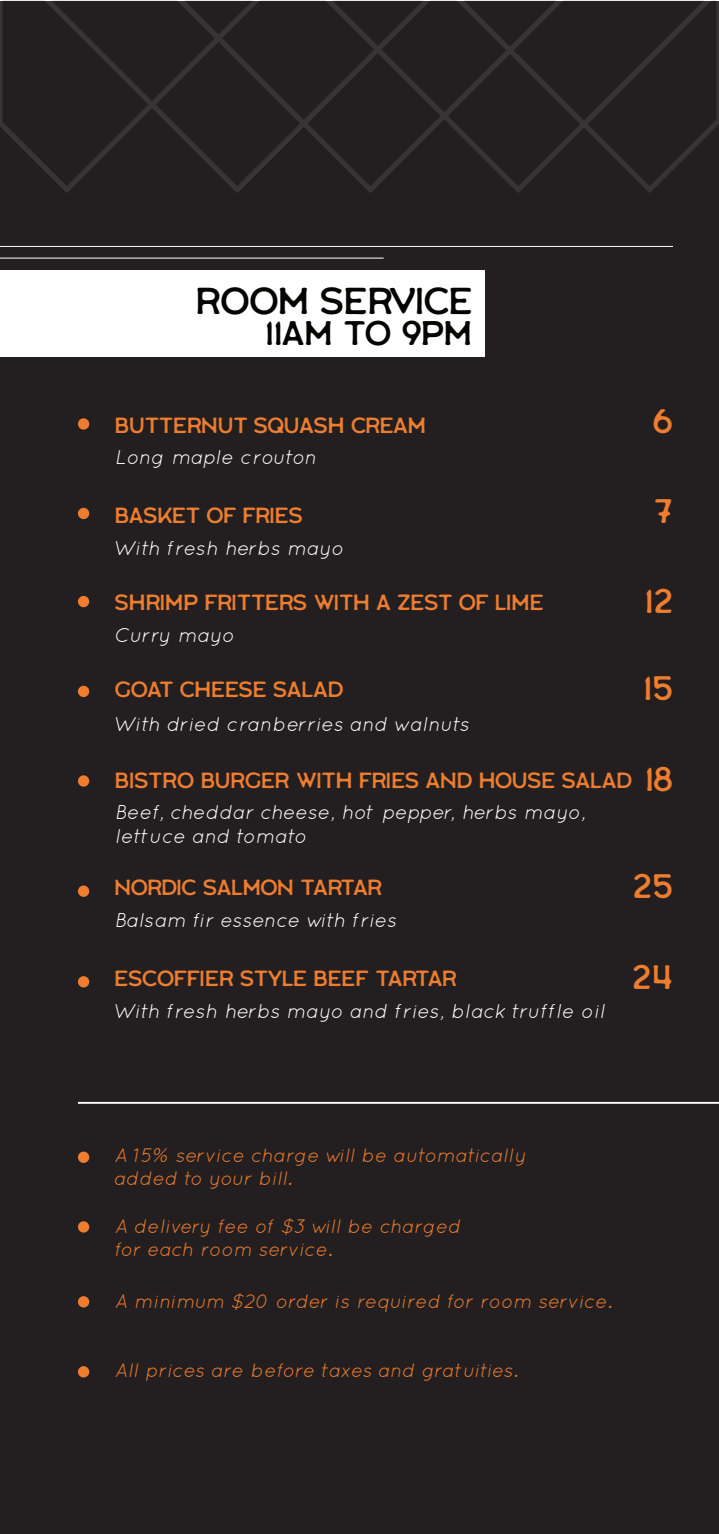
<style>
.page{position:relative;width:719px;height:1534px;background:#fff}
.page>*{position:absolute;margin:0;border:0;box-sizing:border-box;transform-origin:0 0}
.t1{font:37.5px "Labor Union Small";letter-spacing:-.01em;color:#040503}
.t2{font:34.25px "Labor Union Small";color:#040503}
.t3{font:34px "Labor Union Small";letter-spacing:.01em;color:#ee7d2f}
.t4{font:22px "Labor Union Small";color:#ee7d2f}
.t5{font:italic 20px/24px "Quicksand";letter-spacing:.02em;color:#fff}
.t6{font:italic 20px "Quicksand";color:#fff}
.t7{font:italic 19.5px/23.2px "Quicksand";letter-spacing:.02em;color:#ee7d2f}
.s1{font-size:34px}
</style>
<div class="page">
<div style="left:0;top:2px;width:718px;height:1531px;background:#231f20"></div>
<div style="left:78px;top:418px;width:11px;height:11px;background:#ee7d2f;border-radius:50%"></div>
<div style="left:78px;top:508px;width:11px;height:11px;background:#ee7d2f;border-radius:50%"></div>
<div style="left:78px;top:685px;width:11px;height:12px;background:#ee7d2f;border-radius:50%"></div>
<div style="left:78px;top:596px;width:11px;height:11px;background:#ee7d2f;border-radius:50%"></div>
<div style="left:78px;top:775px;width:11px;height:11px;background:#ee7d2f;border-radius:50%"></div>
<div style="left:78px;top:976px;width:11px;height:11px;background:#ee7d2f;border-radius:50%"></div>
<div style="left:78px;top:1151px;width:11px;height:11px;background:#ee7d2f;border-radius:50%"></div>
<div style="left:78px;top:1221px;width:11px;height:11px;background:#ee7d2f;border-radius:50%"></div>
<div style="left:78px;top:1296px;width:11px;height:11px;background:#ee7d2f;border-radius:50%"></div>
<div style="left:78px;top:885px;width:11px;height:11px;background:#ee7d2f;border-radius:50%"></div>
<div style="left:78px;top:1365px;width:11px;height:12px;background:#ee7d2f;border-radius:50%"></div>
<div style="left:0;top:270px;width:484px;height:86px;background:#fff"></div>
<hr style="left:0;top:246px;width:672px;height:1px;background:#fff">
<hr style="left:78px;top:1101px;width:640px;height:2px;background:#fff">
<hr style="left:0;top:258px;width:383px;height:1px;background:#fff">
<svg style="left:0;top:0;width:718px;height:193px"></svg>
<h1 class="t1" style="left:196px;top:278px;width:277px">ROOM SERVICE</h1>
<h2 class="t2" style="left:265px;top:312px;width:208px">11AM TO 9PM</h2>
<p class="t4" style="left:115px;top:412px;width:312px">BUTTERNUT SQUASH CREAM</p>
<p class="t6" style="left:115px;top:446px;width:203px">Long maple crouton</p>
<p class="t4" style="left:115px;top:502px;width:189px">BASKET OF FRIES</p>
<p class="t5" style="left:115px;top:536px;width:230px">With fresh herbs mayo</p>
<p class="t4" style="left:115px;top:589px;width:430px">SHRIMP FRITTERS WITH A ZEST OF LIME</p>
<p class="t5" style="left:115px;top:623px;width:121px">Curry mayo</p>
<p class="t4" style="left:115px;top:676px;width:230px">GOAT CHEESE SALAD</p>
<p class="t5" style="left:115px;top:712px;width:356px">With dried cranberries and walnuts</p>
<h3 class="t3" style="left:652px;top:401px;width:22px">6</h3>
<h3 class="t3" style="left:654px;top:490px;width:19px">7</h3>
<h3 class="t3" style="left:645px;top:580px;width:29px">12</h3>
<h3 class="t3" style="left:643px;top:667px;width:31px">15</h3>
<p class="t4" style="left:115px;top:767px;width:559px">BISTRO BURGER WITH FRIES AND HOUSE SALAD <span class="s1">18</span></p>
<p class="t5" style="left:115px;top:800px;width:471px">Beef, cheddar cheese, hot pepper, herbs mayo, lettuce and tomato</p>
<p class="t4" style="left:114px;top:874px;width:269px">NORDIC SALMON TARTAR</p>
<p class="t5" style="left:114px;top:908px;width:283px">Balsam fir essence with fries</p>
<p class="t4" style="left:114px;top:965px;width:344px">ESCOFFIER STYLE BEEF TARTAR</p>
<p class="t5" style="left:114px;top:999px;width:491px">With fresh herbs mayo and fries, black truffle oil</p>
<h3 class="t3" style="left:632px;top:865px;width:42px">25</h3>
<h3 class="t3" style="left:632px;top:956px;width:42px">24</h3>
<p class="t7" style="left:114px;top:1143px;width:413px">A 15% service charge will be automatically added to your bill.</p>
<p class="t7" style="left:115px;top:1213px;width:347px">A delivery fee of $3 will be charged for each room service.</p>
<p class="t7" style="left:115px;top:1288px;width:498px">A minimum $20 order is required for room service.</p>
<p class="t7" style="left:115px;top:1358px;width:404px">All prices are before taxes and gratuities.</p>
</div>
